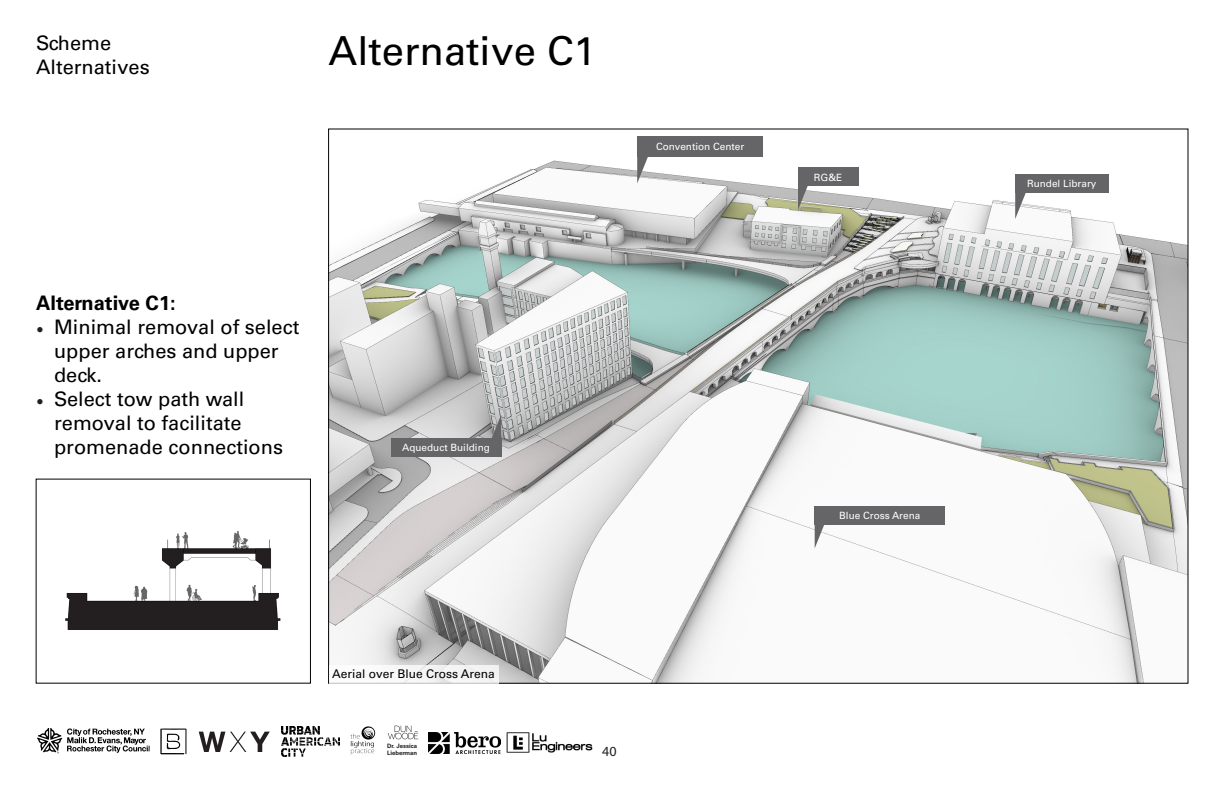
<style>
.page{position:relative;width:1224px;height:792px;background:#fff}
.page>*{position:absolute;margin:0;border:0;box-sizing:border-box;transform-origin:0 0}
.t1{font:40px "Univers LT Std";color:#000}
.t2{font:20px/24px "Univers LT Std";color:#000}
.t3{font:700 20px "Univers LT Std";color:#000}
.t4{font:14px "Myriad Pro";color:#231f20}
.t5{font:12px "Univers LT Std";color:#000}
.t6{font:10px "Univers LT Std";color:#fff}
.t7{font:700 6px/7.2px "Univers LT Std";color:#231f20}
.s1{font-family:"Minion Pro";color:#231f20}
</style>
<div class="page">
<img style="left:429px;top:733px;width:71px;height:21px">
<img style="left:506px;top:732px;width:87px;height:21px">
<img style="left:331px;top:136px;width:855px;height:545px">
<svg style="left:160px;top:728px;width:27px;height:27px"></svg>
<svg style="left:199px;top:732px;width:71px;height:20px"></svg>
<img style="left:37px;top:728px;width:113px;height:25px">
<div style="left:329px;top:665px;width:170px;height:18px;background:#f7f7f7"></div>
<svg style="left:1015px;top:193px;width:13px;height:26px"></svg>
<svg style="left:637px;top:157px;width:13px;height:26px"></svg>
<svg style="left:815px;top:524px;width:12px;height:24px"></svg>
<svg style="left:489px;top:415px;width:12px;height:24px"></svg>
<svg style="left:798px;top:186px;width:13px;height:24px"></svg>
<div style="left:1015px;top:174px;width:93px;height:19px;background:#656568"></div>
<div style="left:637px;top:137px;width:126px;height:20px;background:#656568"></div>
<div style="left:815px;top:506px;width:130px;height:18px;background:#656568"></div>
<div style="left:391px;top:439px;width:110px;height:18px;background:#656568"></div>
<div style="left:798px;top:168px;width:60px;height:18px;background:#656568"></div>
<img style="left:65px;top:531px;width:216px;height:99px">
<img style="left:387px;top:725px;width:31px;height:15px">
<img style="left:282px;top:727px;width:57px;height:30px">
<img style="left:350px;top:726px;width:26px;height:29px">
<p class="t2" style="left:36px;top:32px;width:115px">Scheme<br>Alternatives</p>
<p class="t1" style="left:328px;top:27px;width:269px">Alternative C1</p>
<p class="t3" style="left:36px;top:291px;width:141px">Alternative C1:</p>
<p class="t2" style="left:54px;top:315px;width:247px;text-indent:-18px"><span class="s1">•</span> Minimal removal of select upper arches and upper deck.</p>
<p class="t2" style="left:54px;top:387px;width:230px;text-indent:-18px"><span class="s1">•</span> Select tow path wall removal to facilitate promenade connections</p>
<p class="t6" style="left:402px;top:442px;width:89px">Aqueduct Building</p>
<p class="t6" style="left:656px;top:141px;width:90px">Convention Center</p>
<p class="t5" style="left:332px;top:666px;width:164px">Aerial over Blue Cross Arena</p>
<p class="t7" style="left:387px;top:743px;width:32px">Dr. Jessica<br>Lieberman</p>
<p class="t4" style="left:602px;top:742px;width:16px">40</p>
<p class="t6" style="left:814px;top:171px;width:30px">RG&amp;E</p>
<p class="t6" style="left:839px;top:509px;width:83px">Blue Cross Arena</p>
<p class="t6" style="left:1027px;top:178px;width:71px">Rundel Library</p>
</div>
